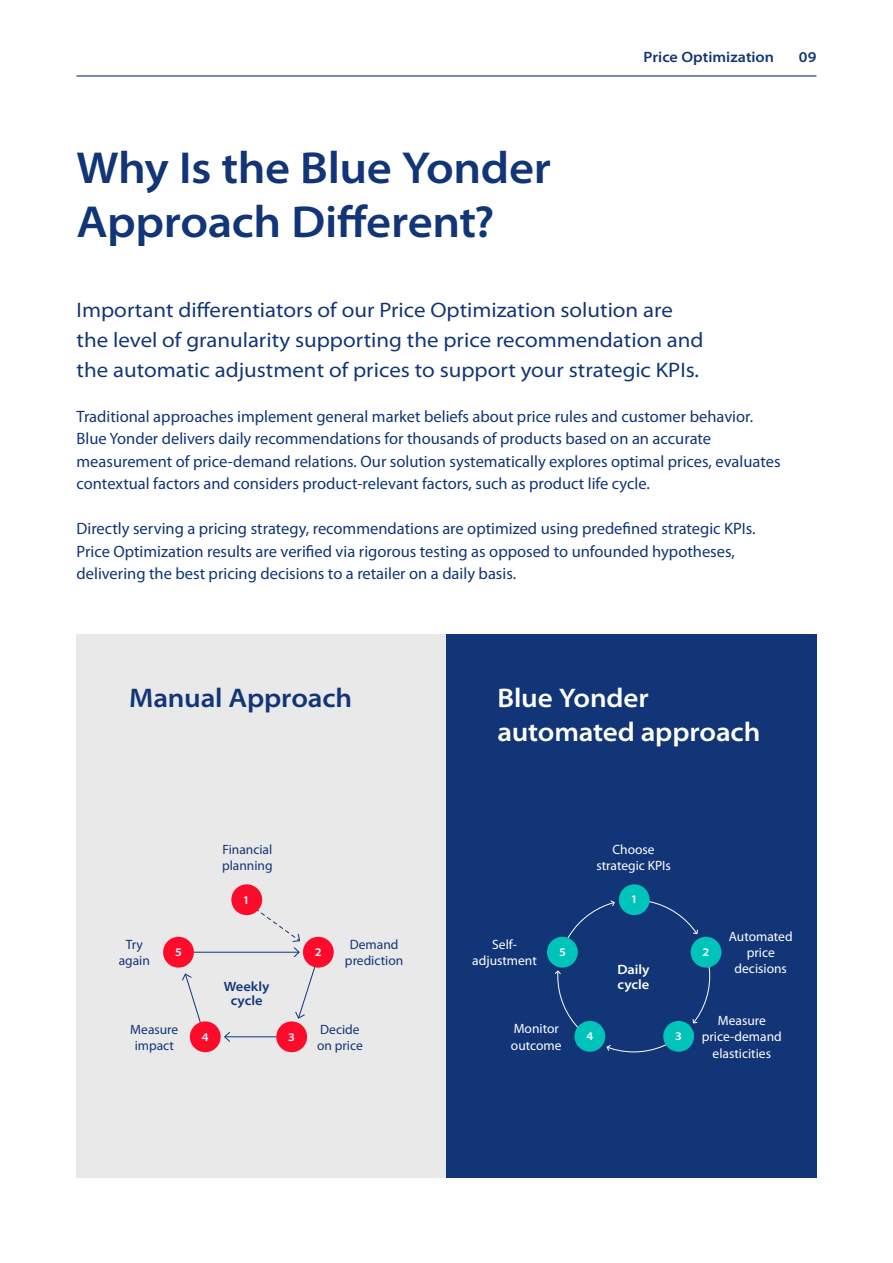
<style>
.page{position:relative;width:893px;height:1263px;background:#fff}
.page>*{position:absolute;margin:0;border:0;box-sizing:border-box;transform-origin:0 0}
.t1{font:600 semi-expanded 45px/54px "Myriad Pro";letter-spacing:-.01em;color:#113577}
.t2{font:600 semi-expanded 27px/34.5px "Myriad Pro";letter-spacing:-.005em;color:#fff}
.t3{font:600 semi-expanded 27px "Myriad Pro";letter-spacing:-.01em;color:#113577}
.t4{font:semi-expanded 21px/30px "Myriad Pro";color:#113577}
.t5{font:16.5px/22.5px "Myriad Pro";color:#113577}
.t6{font:600 semi-expanded 15px "Myriad Pro";color:#113577}
.t7{font:13.5px/16.2px "Myriad Pro";color:#fff;text-align:center}
.t8{font:13.5px/16.2px "Myriad Pro";color:#113577;text-align:center}
.t9{font:600 semi-expanded 13.5px/14.2px "Myriad Pro";color:#113577;text-align:center}
.t10{font:600 semi-expanded 13.5px/14.2px "Myriad Pro";color:#fff}
.t11{font:600 semi-expanded 11.7px "Myriad Pro";color:#fff}
</style>
<div class="page">
<hr style="left:77px;top:75px;width:739px;height:2px;background:#113577">
<div style="left:77px;top:634px;width:369px;height:544px;background:#e9e9e9"></div>
<div style="left:446px;top:634px;width:370px;height:544px;background:#113577"></div>
<hr style="left:194px;top:952px;width:105px;height:1px;background:#113577">
<hr style="left:225px;top:1036px;width:51px;height:1px;background:#113577">
<svg style="left:224px;top:1031px;width:7px;height:11px"></svg>
<svg style="left:182px;top:973px;width:19px;height:50px"></svg>
<svg style="left:254px;top:907px;width:63px;height:112px"></svg>
<div style="left:276px;top:1021px;width:31px;height:31px;background:#fc0b2b;border-radius:50%"></div>
<div style="left:190px;top:1021px;width:31px;height:31px;background:#fc0b2b;border-radius:50%"></div>
<div style="left:163px;top:937px;width:31px;height:31px;background:#fc0b2b;border-radius:50%"></div>
<div style="left:303px;top:937px;width:31px;height:31px;background:#fc0b2b;border-radius:50%"></div>
<div style="left:231px;top:884px;width:31px;height:31px;background:#fc0b2b;border-radius:50%"></div>
<div style="left:619px;top:884px;width:31px;height:31px;background:#00c4b9;border-radius:50%"></div>
<div style="left:691px;top:937px;width:30px;height:30px;background:#00c4b9;border-radius:50%"></div>
<svg style="left:554px;top:899px;width:156px;height:153px"></svg>
<div style="left:547px;top:937px;width:31px;height:30px;background:#00c4b9;border-radius:50%"></div>
<h1 class="t1" style="left:77px;top:141px;width:476px">Why Is the Blue Yonder<br>Approach Different?</h1>
<p class="t6" style="left:644px;top:49px;width:132px">Price Optimization</p>
<p class="t6" style="left:799px;top:49px;width:19px">09</p>
<p class="t4" style="left:77px;top:295px;width:629px">Important differentiators of our Price Optimization solution are the level of granularity supporting the price recommendation and the automatic adjustment of prices to support your strategic KPIs.</p>
<p class="t5" style="left:77px;top:405px;width:706px">Traditional approaches implement general market beliefs about price rules and customer behavior.<br>Blue Yonder delivers daily recommendations for thousands of products based on an accurate measurement of price-demand relations. Our solution systematically explores optimal prices, evaluates contextual factors and considers product-relevant factors, such as product life cycle.</p>
<p class="t5" style="left:77px;top:517px;width:680px">Directly serving a pricing strategy, recommendations are optimized using predefined strategic KPIs.<br>Price Optimization results are verified via rigorous testing as opposed to unfounded hypotheses, delivering the best pricing decisions to a retailer on a daily basis.</p>
<h2 class="t3" style="left:129px;top:682px;width:224px">Manual Approach</h2>
<h2 class="t2" style="left:498px;top:681px;width:264px">Blue Yonder automated approach</h2>
<p class="t8" style="left:222px;top:841px;width:52px;text-align:left">Financial planning</p>
<p class="t7" style="left:596px;top:841px;width:76px">Choose strategic KPIs</p>
<p class="t11" style="left:243px;top:893px;width:8px">1</p>
<p class="t11" style="left:631px;top:892px;width:8px">1</p>
<p class="t8" style="left:119px;top:936px;width:33px">Try again</p>
<p class="t11" style="left:175px;top:945px;width:8px">5</p>
<p class="t11" style="left:315px;top:945px;width:8px">2</p>
<p class="t9" style="left:224px;top:979px;width:47px">Weekly cycle</p>
<p class="t8" style="left:345px;top:936px;width:60px">Demand prediction</p>
<p class="t7" style="left:472px;top:936px;width:66px">Self&shy;adjustment</p>
<p class="t11" style="left:559px;top:945px;width:8px">5</p>
<p class="t10" style="left:617px;top:963px;width:34px">Daily cycle</p>
<p class="t11" style="left:703px;top:945px;width:8px">2</p>
<p class="t7" style="left:729px;top:928px;width:65px">Automated price decisions</p>
<p class="t8" style="left:130px;top:1021px;width:50px">Measure impact</p>
<p class="t11" style="left:202px;top:1030px;width:8px">4</p>
<p class="t11" style="left:288px;top:1030px;width:8px">3</p>
<p class="t8" style="left:317px;top:1021px;width:47px;text-align:left">Decide on price</p>
<p class="t7" style="left:511px;top:1020px;width:52px;text-align:left">Monitor outcome</p>
<p class="t11" style="left:586px;top:1030px;width:8px">4</p>
<p class="t11" style="left:675px;top:1030px;width:8px">3</p>
<p class="t7" style="left:702px;top:1012px;width:82px">Measure price-demand elasticities</p>
</div>
